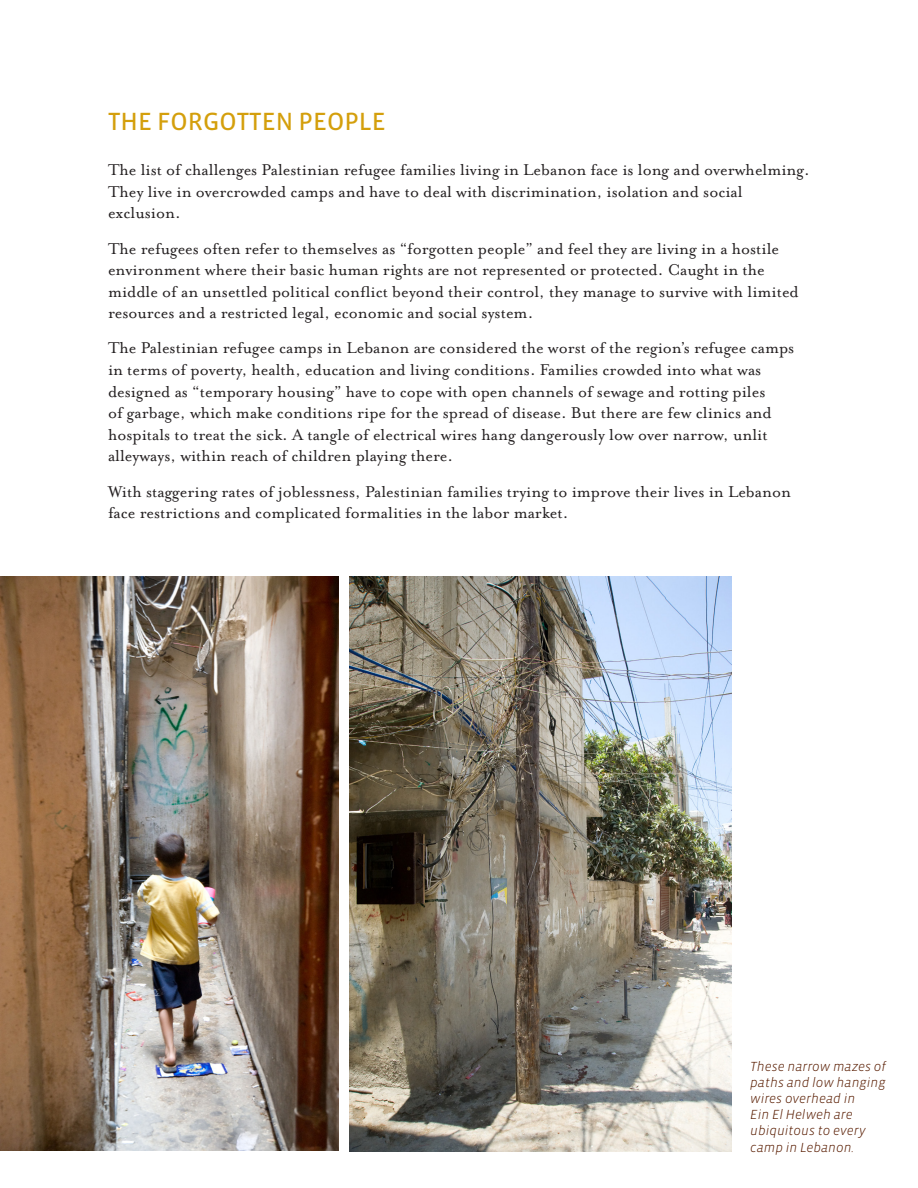
<style>
.page{position:relative;width:918px;height:1188px;background:#fff}
.page>*{position:absolute;margin:0;border:0;box-sizing:border-box;transform-origin:0 0}
.Heading_1{font:25.5px "Vista Sans OT";color:#d49f0c}
.t1{font:18px/21.6px "Mrs Eaves Roman";color:#231f20}
.t2{font:italic 300 13.5px/16.2px "Vista Sans OT";color:#581c00}
</style>
<div class="page">
<img style="left:0;top:576px;width:339px;height:575px">
<img style="left:350px;top:577px;width:382px;height:575px">
<p class="Heading_1" style="left:108px;top:108px;width:279px">THE FORGOTTEN PEOPLE</p>
<p class="t1" style="left:108px;top:159px;width:703px">The list of challenges Palestinian refugee families living in Lebanon face is long and overwhelming.<br>They live in overcrowded camps and have to deal with discrimination, isolation and social exclusion.</p>
<p class="t1" style="left:108px;top:238px;width:692px">The refugees often refer to themselves as “forgotten people” and feel they are living in a hostile environment where their basic human rights are not represented or protected. Caught in the middle of an unsettled political conflict beyond their control, they manage to survive with limited resources and a restricted legal, economic and social system.</p>
<p class="t1" style="left:108px;top:338px;width:688px">The Palestinian refugee camps in Lebanon are considered the worst of the region’s refugee camps in terms of poverty, health, education and living conditions. Families crowded into what was designed as “temporary housing” have to cope with open channels of sewage and rotting piles<br>of garbage, which make conditions ripe for the spread of disease. But there are few clinics and hospitals to treat the sick. A tangle of electrical wires hang dangerously low over narrow, unlit alleyways, within reach of children playing there.</p>
<p class="t1" style="left:108px;top:481px;width:685px">With staggering rates of joblessness, Palestinian families trying to improve their lives in Lebanon face restrictions and complicated formalities in the labor market.</p>
<p class="t2" style="left:750px;top:1058px;width:137px">These narrow mazes of paths and low hanging wires overhead in<br>Ein El Helweh are ubiquitous to every camp in Lebanon.</p>
</div>
